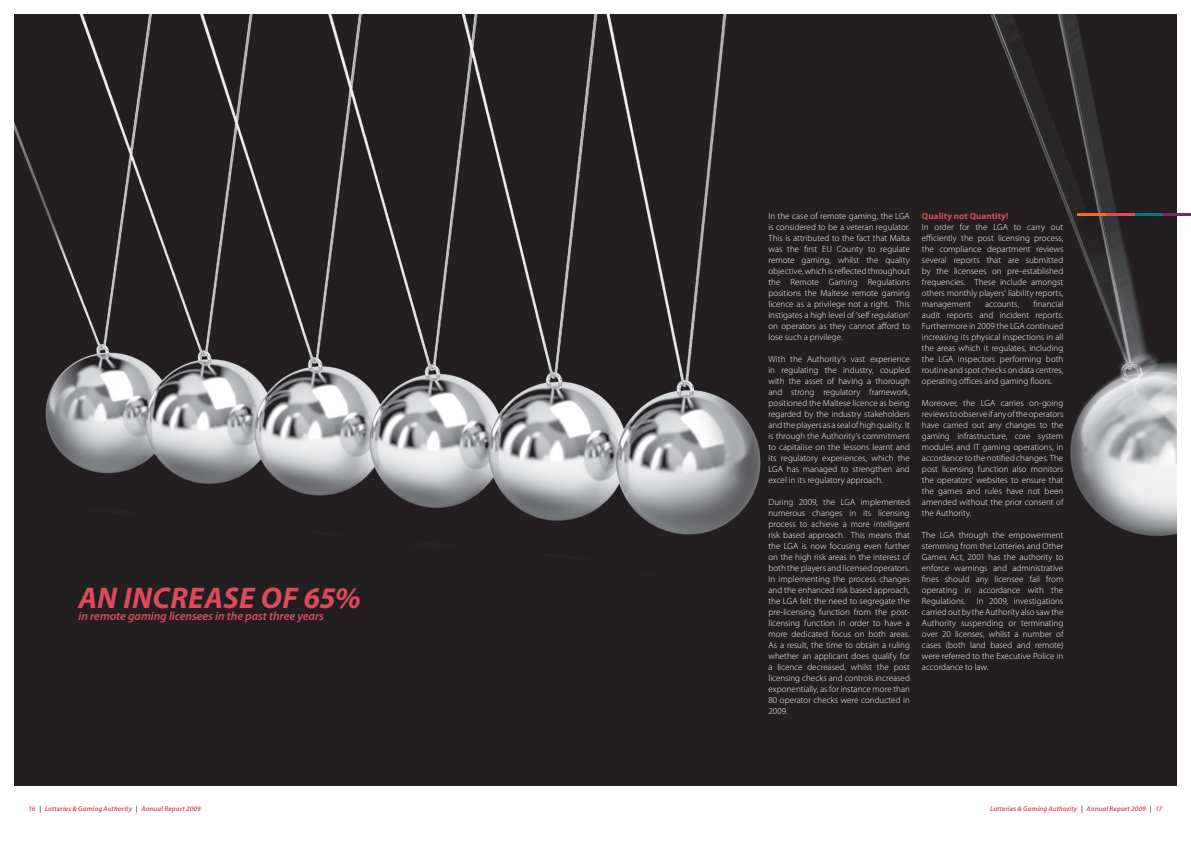
<style>
.page{position:relative;width:1191px;height:842px;background:#fff}
.page>*{position:absolute;margin:0;border:0;box-sizing:border-box;transform-origin:0 0}
.t1{font:italic 700 30px "Myriad Pro";letter-spacing:.015em;color:#db4a5d}
.t2{font:italic 600 12px "Myriad Pro";letter-spacing:-.005em;color:#db4a5d}
.t3{font:300 9px/11px "Myriad Pro";color:#fff;text-align:justify}
.t4{font:700 9px "Myriad Pro";letter-spacing:.01em;color:#db4a5d}
.t5{font:italic 600 7px "Myriad Pro";letter-spacing:.015em;color:#db4a5d}
.s1{color:#231f20}
</style>
<div class="page">
<img style="left:14px;top:14px;width:1162px;height:771px">
<hr style="left:1077px;top:213px;width:29px;height:2px;background:#f36f21">
<hr style="left:1134px;top:213px;width:28px;height:2px;background:#00807b">
<hr style="left:1106px;top:213px;width:28px;height:2px;background:#db4a5d">
<hr style="left:1162px;top:213px;width:29px;height:2px;background:#7b2868">
<h1 class="t1" style="left:78px;top:587px;width:284px">AN INCREASE OF 65%</h1>
<h2 class="t2" style="left:78px;top:611px;width:247px">in remote gaming licensees in the past three years</h2>
<p class="t3" style="left:768px;top:212px;width:143px">In the case of remote gaming, the LGA is considered to be a veteran regulator.<br>This is attributed to the fact that Malta was the first EU County to regulate remote gaming, whilst the quality objective, which is reflected throughout the Remote Gaming Regulations positions the Maltese remote gaming licence as a privilege not a right. This instigates a high level of ‘self regulation’ on operators as they cannot afford to lose such a privilege.</p>
<p class="t3" style="left:768px;top:355px;width:143px">With the Authority’s vast experience in regulating the industry, coupled with the asset of having a thorough and strong regulatory framework, positioned the Maltese licence as being regarded by the industry stakeholders and the players as a seal of high quality. It is through the Authority’s commitment to capitalise on the lessons learnt and its regulatory experiences, which the LGA has managed to strengthen and excel in its regulatory approach.</p>
<p class="t3" style="left:768px;top:498px;width:143px">During 2009, the LGA implemented numerous changes in its licensing process to achieve a more intelligent risk based approach. This means that the LGA is now focusing even further on the high risk areas in the interest of both the players and licensed operators.<br>In implementing the process changes and the enhanced risk based approach, the LGA felt the need to segregate the pre-licensing function from the post&shy;licensing function in order to have a more dedicated focus on both areas.<br>As a result, the time to obtain a ruling whether an applicant does qualify for a licence decreased, whilst the post licensing checks and controls increased exponentially, as for instance more than 80 operator checks were conducted in 2009.</p>
<p class="t4" style="left:922px;top:213px;width:88px">Quality not Quantity!</p>
<p class="t3" style="left:922px;top:223px;width:143px">In order for the LGA to carry out efficiently the post licensing process, the compliance department reviews several reports that are submitted by the licensees on pre-established frequencies. These include amongst others monthly players’ liability reports, management</p>
<p class="t3" style="left:922px;top:299px;width:143px;text-indent:112px">financial audit reports and incident reports.<br>Furthermore in 2009 the LGA continued increasing its physical inspections in all the areas which it regulates, including the LGA inspectors performing both routine and spot checks on data centres, operating offices and gaming floors.</p>
<p class="t3" style="left:922px;top:398px;width:143px">Moreover, the LGA carries on-going reviews to observe if any of the operators have carried out any changes to the gaming infrastructure, core system modules and IT gaming operations, in accordance to the notified changes. The post licensing function also monitors the operators’ websites to ensure that the games and rules have not been amended without the prior consent of the Authority.</p>
<p class="t3" style="left:922px;top:530px;width:143px">The LGA through the empowerment stemming from the Lotteries and Other Games Act, 2001 has the authority to enforce warnings and administrative fines should any licensee fail from operating in accordance with the Regulations. In 2009, investigations carried out by the Authority also saw the Authority suspending or terminating over 20 licenses, whilst a number of cases (both land based and remote) were referred to the Executive Police in accordance to law.</p>
<p class="t3" style="left:985px;top:299px;width:36px">accounts,</p>
<p class="t5" style="left:28px;top:806px;width:174px">16 <span class="s1">|</span> Lotteries &amp; Gaming Authority <span class="s1">|</span> Annual Report 2009</p>
<p class="t5" style="left:990px;top:806px;width:174px">Lotteries &amp; Gaming Authority <span class="s1">|</span> Annual Report 2009 <span class="s1">|</span> 17</p>
</div>
